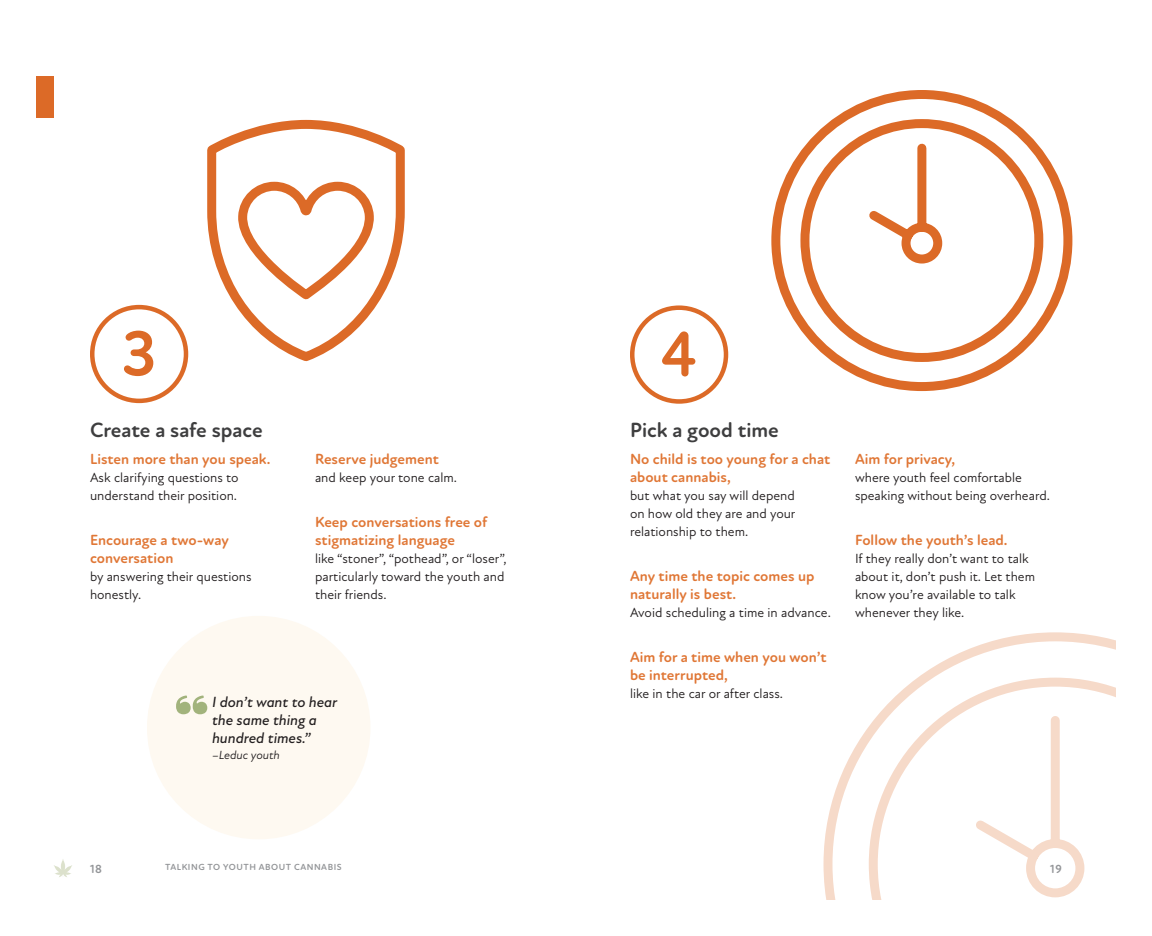
<style>
.page{position:relative;width:1152px;height:936px;background:#fff}
.page>*{position:absolute;margin:0;border:0;box-sizing:border-box;transform-origin:0 0}
.t1{font:900 69.15px "Blenny";color:#a2b37c}
.t2{font:700 64.95px "Atten Round New";color:#dc6a27}
.t3{font:700 21px "Atten Round New";color:#3e3e3f}
.t4{font:700 15px/18px "Atten Round New";color:#e07736}
.t5{font:italic 500 15px/18px "Atten New";color:#231f20}
.t6{font:13.5px/18px "Atten New";color:#231f20}
.t7{font:italic 12px "Atten New";color:#231f20}
.t8{font:700 12px "Atten Round New";color:#939598}
.t9{font:700 9px "Atten Round New";letter-spacing:.06em;color:#939598}
</style>
<div class="page">
<div style="left:36px;top:76px;width:18px;height:42px;background:#dc6a27"></div>
<div style="left:90px;top:305px;width:98px;height:98px;border:4px solid #dc6a27;border-radius:50%"></div>
<div style="left:630px;top:305px;width:98px;height:99px;border:4px solid #dc6a27;border-radius:50%"></div>
<div style="left:147px;top:616px;width:223px;height:223px;background:#fef9f1;border-radius:50%"></div>
<svg style="left:207px;top:119px;width:198px;height:243px"></svg>
<svg style="left:771px;top:90px;width:302px;height:302px"></svg>
<svg style="left:823px;top:632px;width:293px;height:268px"></svg>
<svg style="left:54px;top:859px;width:18px;height:18px"></svg>
<h2 class="t2" style="left:122px;top:315px;width:36px">3</h2>
<h2 class="t2" style="left:661px;top:316px;width:37px">4</h2>
<h3 class="t3" style="left:90px;top:417px;width:174px">Create a safe space</h3>
<p class="t4" style="left:90px;top:450px;width:182px">Listen more than you speak.</p>
<p class="t6" style="left:90px;top:468px;width:150px">Ask clarifying questions to understand their position.</p>
<p class="t4" style="left:90px;top:531px;width:140px">Encourage a two-way conversation</p>
<p class="t6" style="left:90px;top:567px;width:163px">by answering their questions honestly.</p>
<p class="t4" style="left:315px;top:450px;width:125px">Reserve judgement</p>
<p class="t6" style="left:315px;top:468px;width:144px">and keep your tone calm.</p>
<p class="t4" style="left:315px;top:513px;width:174px">Keep conversations free of stigmatizing language</p>
<p class="t6" style="left:315px;top:549px;width:193px">like “stoner”, “pothead”, or “loser”, particularly toward the youth and their friends.</p>
<h1 class="t1" style="left:175px;top:678px;width:36px">“</h1>
<p class="t5" style="left:212px;top:693px;width:127px">I don’t want to hear the same thing a hundred times.”</p>
<p class="t7" style="left:212px;top:748px;width:69px">–Leduc youth</p>
<h3 class="t3" style="left:630px;top:417px;width:150px">Pick a good time</h3>
<p class="t4" style="left:630px;top:450px;width:202px">No child is too young for a chat about cannabis,</p>
<p class="t6" style="left:630px;top:486px;width:167px;text-align:justify">but what you say will depend on how old they are and your relationship to them.</p>
<p class="t4" style="left:630px;top:567px;width:186px">Any time the topic comes up naturally is best.</p>
<p class="t6" style="left:630px;top:603px;width:202px">Avoid scheduling a time in advance.</p>
<p class="t4" style="left:630px;top:648px;width:198px">Aim for a time when you won’t be interrupted,</p>
<p class="t6" style="left:630px;top:684px;width:155px">like in the car or after class.</p>
<p class="t4" style="left:855px;top:450px;width:102px">Aim for privacy,</p>
<p class="t6" style="left:855px;top:468px;width:197px">where youth feel comfortable speaking without being overheard.</p>
<p class="t4" style="left:855px;top:531px;width:154px">Follow the youth’s lead.</p>
<p class="t6" style="left:855px;top:549px;width:182px">If they really don’t want to talk about it, don’t push it. Let them know you’re available to talk whenever they like.</p>
<p class="t8" style="left:90px;top:861px;width:14px">18</p>
<p class="t9" style="left:165px;top:862px;width:178px">TALKING TO YOUTH ABOUT CANNABIS</p>
<p class="t8" style="left:1050px;top:861px;width:13px">19</p>
</div>
